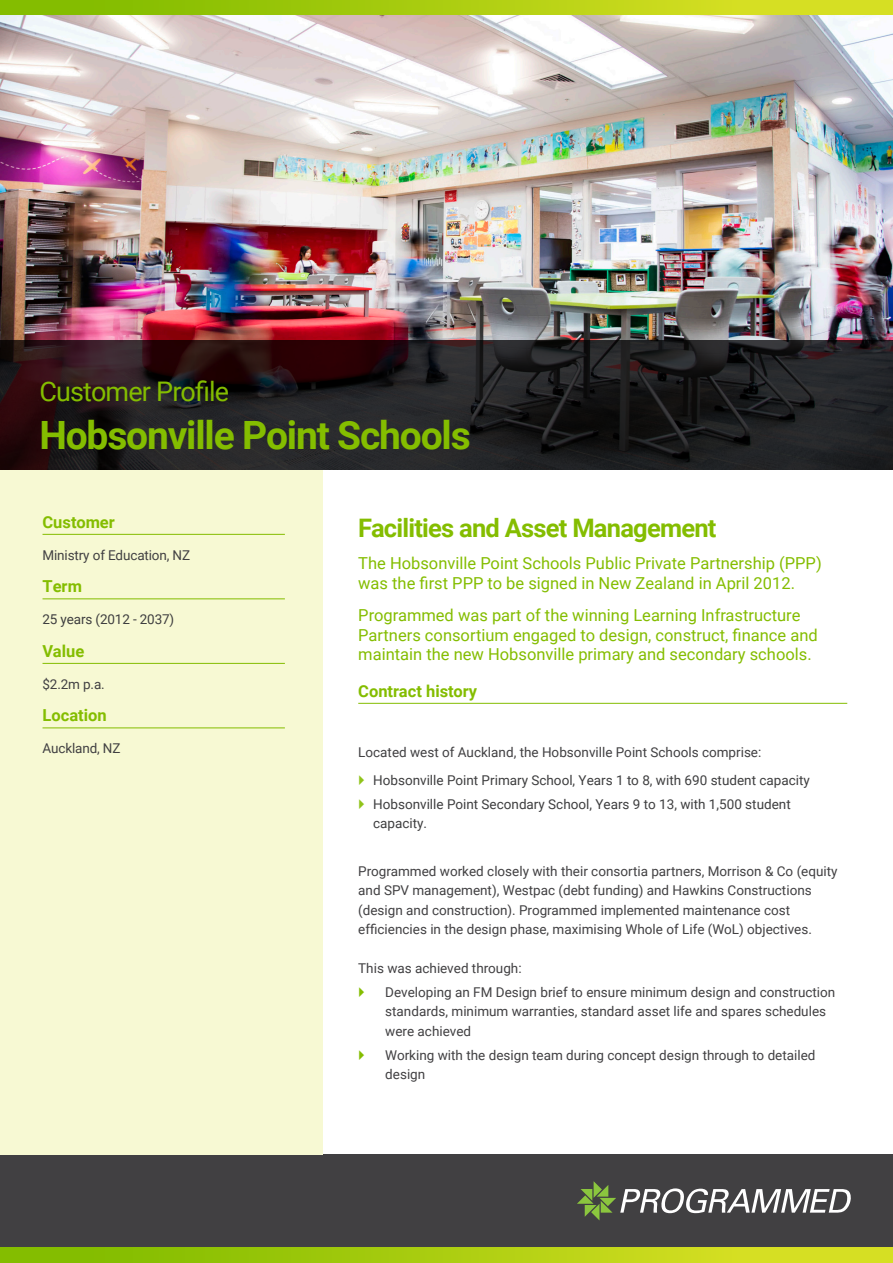
<style>
.page{position:relative;width:893px;height:1263px;background:#fff}
.page>*{position:absolute;margin:0;border:0;box-sizing:border-box;transform-origin:0 0}
.Heading_1{font:700 39px "Roboto";letter-spacing:-.03em;color:#84bd00}
.Project{font:27px "Roboto";letter-spacing:-.03em;color:#84bd00}
.Heading_2{font:700 25.5px "Roboto";letter-spacing:-.03em;color:#84bd00}
.Introduction_1{font:16.5px/19.5px "Roboto";color:#84bd00}
.Sub_Heading_2{font:700 16.5px "Roboto";color:#84bd00}
.List_Bullet{font:13.5px/19.5px "Roboto";color:#414042}
.Body_Text{font:13.5px/19.5px "Roboto";color:#3e3e3f}
.Body_Text-2{font:13.5px "Roboto";color:#414042}
</style>
<div class="page">
<div style="left:0;top:1154px;width:893px;height:109px;background:#414042"></div>
<div style="left:0;top:1247px;width:893px;height:16px;background:linear-gradient(to right,#7ab900,#e1e327)"></div>
<div style="left:0;top:463px;width:323px;height:691px;background:#f7f9d3"></div>
<svg style="left:577px;top:1181px;width:274px;height:39px"></svg>
<div style="left:0;top:0;width:893px;height:16px;background:linear-gradient(to right,#7ab900,#e1e327)"></div>
<hr style="left:43px;top:534px;width:242px;height:1px;background:#84bd00">
<hr style="left:43px;top:598px;width:242px;height:1px;background:#84bd00">
<hr style="left:43px;top:663px;width:242px;height:1px;background:#84bd00">
<hr style="left:43px;top:727px;width:242px;height:1px;background:#84bd00">
<hr style="left:358px;top:703px;width:489px;height:1px;background:#84bd00">
<img style="left:0;top:16px;width:893px;height:324px">
<svg style="left:0;top:340px;width:893px;height:130px;background:#211c1e"></svg>
<p class="Project" style="left:39px;top:372px;width:191px">Customer Profile</p>
<p class="Heading_1" style="left:39px;top:407px;width:433px">Hobsonville Point Schools</p>
<p class="Sub_Heading_2" style="left:43px;top:510px;width:74px">Customer</p>
<p class="Body_Text-2" style="left:43px;top:546px;width:149px">Ministry of Education, NZ</p>
<p class="Sub_Heading_2" style="left:43px;top:575px;width:41px">Term</p>
<p class="Body_Text" style="left:43px;top:609px;width:133px">25 years (2012 - 2037)</p>
<p class="Sub_Heading_2" style="left:43px;top:639px;width:43px">Value</p>
<p class="Body_Text-2" style="left:43px;top:675px;width:64px">$2.2m p.a.</p>
<p class="Sub_Heading_2" style="left:43px;top:704px;width:66px">Location</p>
<p class="Body_Text-2" style="left:43px;top:739px;width:79px">Auckland, NZ</p>
<p class="Heading_2" style="left:358px;top:510px;width:360px">Facilities and Asset Management</p>
<p class="Introduction_1" style="left:358px;top:553px;width:465px">The Hobsonville Point Schools Public Private Partnership (PPP) was the first PPP to be signed in New Zealand in April 2012.</p>
<p class="Introduction_1" style="left:358px;top:605px;width:461px">Programmed was part of the winning Learning Infrastructure<br>Partners consortium engaged to design, construct, finance and maintain the new Hobsonville primary and secondary schools.</p>
<p class="Sub_Heading_2" style="left:358px;top:679px;width:120px">Contract history</p>
<p class="Body_Text-2" style="left:358px;top:742px;width:405px">Located west of Auckland, the Hobsonville Point Schools comprise:</p>
<p class="Body_Text" style="left:373px;top:770px;width:438px">Hobsonville Point Primary School, Years 1 to 8, with 690 student capacity</p>
<p class="Body_Text" style="left:373px;top:793px;width:419px">Hobsonville Point Secondary School, Years 9 to 13, with 1,500 student capacity.</p>
<p class="List_Bullet" style="left:358px;top:860px;width:481px">Programmed worked closely with their consortia partners, Morrison &amp; Co (equity and SPV management), Westpac (debt funding) and Hawkins Constructions (design and construction). Programmed implemented maintenance cost efficiencies in the design phase, maximising Whole of Life (WoL) objectives.</p>
<p class="List_Bullet" style="left:358px;top:958px;width:165px">This was achieved through:</p>
<p class="List_Bullet" style="left:385px;top:982px;width:452px">Developing an FM Design brief to ensure minimum design and construction standards, minimum warranties, standard asset life and spares schedules were achieved</p>
<p class="List_Bullet" style="left:385px;top:1044px;width:432px">Working with the design team during concept design through to detailed design</p>
</div>
